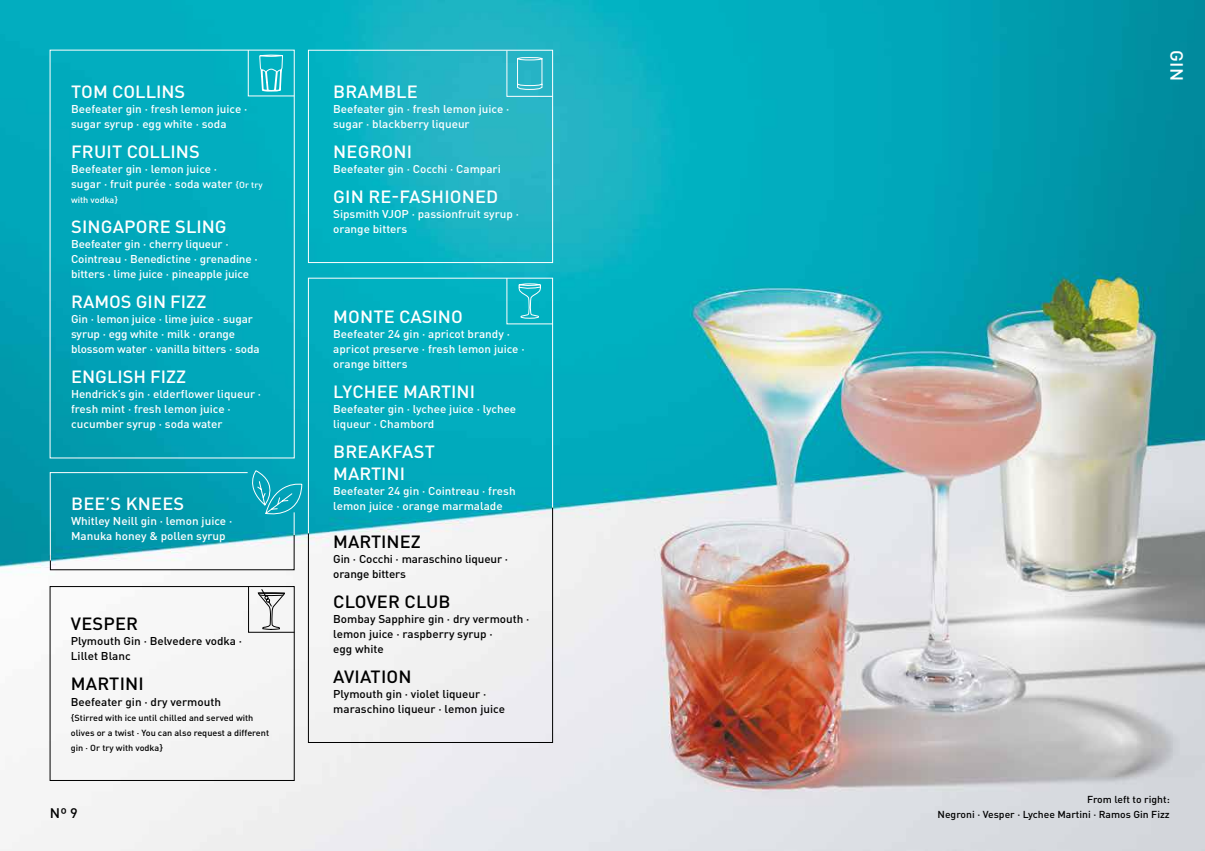
<style>
.page{position:relative;width:1205px;height:851px;background:#fff}
.page>*{position:absolute;margin:0;border:0;box-sizing:border-box;transform-origin:0 0}
.t1{font:500 17.5px/22.5px "DIN Pro";color:#fff;scale:1.04 1}
.t2{font:500 17.5px "DIN Pro";letter-spacing:.01em;color:#000;scale:1.04 1}
.t3{font:500 13.75px "DIN Pro";color:#000;scale:1.04 1}
.t4{font:500 11.25px/15px "DIN Pro";color:#fff;scale:1.04 1}
.t5{font:500 11.25px/15px "DIN Pro";color:#000;scale:1.04 1}
.t6{font:500 10px/15px "DIN Pro";color:#000;text-align:right;scale:1.04 1}
.t7{font:500 8.75px/15px "DIN Pro";color:#000;scale:1.04 1}
.t8{font:500 8.75px "DIN Pro";color:#fff;scale:1.04 1}
.s1{font-size:8.75px}
</style>
<div class="page">
<img style="left:0;top:0;width:1205px;height:850px">
<div style="left:308px;top:277px;width:245px;height:230px;background:#00adbf"></div>
<div style="left:308px;top:50px;width:245px;height:213px;border:1px solid #fff"></div>
<svg style="left:248px;top:49px;width:47px;height:48px;background:#30bfcc"></svg>
<svg style="left:506px;top:277px;width:47px;height:47px;background:#26bdcb"></svg>
<svg style="left:248px;top:585px;width:47px;height:54px"></svg>
<svg style="left:506px;top:50px;width:47px;height:47px;background:#45bfce"></svg>
<svg style="left:308px;top:507px;width:245px;height:236px"></svg>
<svg style="left:50px;top:470px;width:252px;height:100px"></svg>
<h1 class="t1" style="left:71px;top:78px;width:111px">TOM COLLINS</h1>
<p class="t4" style="left:71px;top:100px;width:171px">Beefeater gin · fresh lemon juice · sugar syrup · egg white · soda</p>
<h1 class="t1" style="left:71px;top:138px;width:125px">FRUIT COLLINS</h1>
<p class="t4" style="left:71px;top:160px;width:186px">Beefeater gin · lemon juice ·<br>sugar · fruit purée · soda water <span class="s1">{Or try</span></p>
<p class="t8" style="left:71px;top:192px;width:47px">with vodka}</p>
<h1 class="t1" style="left:71px;top:213px;width:151px">SINGAPORE SLING</h1>
<p class="t4" style="left:71px;top:235px;width:181px">Beefeater gin · cherry liqueur ·<br>Cointreau · Benedictine · grenadine · bitters · lime juice · pineapple juice</p>
<h1 class="t1" style="left:71px;top:288px;width:132px">RAMOS GIN FIZZ</h1>
<p class="t4" style="left:71px;top:310px;width:183px">Gin · lemon juice · lime juice · sugar syrup · egg white · milk · orange blossom water · vanilla bitters · soda</p>
<h1 class="t1" style="left:71px;top:363px;width:112px">ENGLISH FIZZ</h1>
<p class="t4" style="left:71px;top:385px;width:184px">Hendrick’s gin · elderflower liqueur · fresh mint · fresh lemon juice · cucumber syrup · soda water</p>
<h1 class="t1" style="left:71px;top:491px;width:110px">BEE’S KNEES</h1>
<p class="t4" style="left:71px;top:512px;width:157px">Whitley Neill gin · lemon juice ·<br>Manuka honey &amp; pollen syrup</p>
<h1 class="t2" style="left:71px;top:609px;width:66px">VESPER</h1>
<p class="t5" style="left:71px;top:632px;width:166px">Plymouth Gin · Belvedere vodka ·<br>Lillet Blanc</p>
<h1 class="t2" style="left:71px;top:669px;width:72px">MARTINI</h1>
<p class="t5" style="left:71px;top:692px;width:146px">Beefeater gin · dry vermouth</p>
<p class="t7" style="left:71px;top:708px;width:192px">{Stirred with ice until chilled and served with olives or a twist · You can also request a different gin · Or try with vodka}</p>
<p class="t3" style="left:50px;top:802px;width:28px">Nº9</p>
<h1 class="t1" style="left:333px;top:78px;width:83px">BRAMBLE</h1>
<p class="t4" style="left:333px;top:100px;width:171px">Beefeater gin · fresh lemon juice · sugar · blackberry liqueur</p>
<h1 class="t1" style="left:333px;top:138px;width:77px">NEGRONI</h1>
<p class="t4" style="left:333px;top:160px;width:163px">Beefeater gin · Cocchi · Campari</p>
<h1 class="t1" style="left:333px;top:183px;width:160px">GIN RE-FASHIONED</h1>
<p class="t4" style="left:333px;top:205px;width:180px">Sipsmith VJOP · passionfruit syrup · orange bitters</p>
<h1 class="t1" style="left:333px;top:303px;width:126px">MONTE CASINO</h1>
<p class="t4" style="left:333px;top:325px;width:186px">Beefeater 24 gin · apricot brandy · apricot preserve · fresh lemon juice · orange bitters</p>
<h1 class="t1" style="left:333px;top:378px;width:138px">LYCHEE MARTINI</h1>
<p class="t4" style="left:333px;top:400px;width:177px">Beefeater gin · lychee juice · lychee liqueur · Chambord</p>
<h1 class="t1" style="left:333px;top:438px;width:99px">BREAKFAST<br>MARTINI</h1>
<p class="t4" style="left:333px;top:482px;width:177px">Beefeater 24 gin · Cointreau · fresh lemon juice · orange marmalade</p>
<h1 class="t2" style="left:333px;top:527px;width:86px">MARTINEZ</h1>
<p class="t5" style="left:333px;top:550px;width:170px">Gin · Cocchi · maraschino liqueur · orange bitters</p>
<h1 class="t2" style="left:333px;top:587px;width:114px">CLOVER CLUB</h1>
<p class="t5" style="left:333px;top:610px;width:190px">Bombay Sapphire gin · dry vermouth · lemon juice · raspberry syrup ·<br>egg white</p>
<h1 class="t2" style="left:333px;top:662px;width:77px">AVIATION</h1>
<p class="t5" style="left:333px;top:685px;width:167px">Plymouth gin · violet liqueur · maraschino liqueur · lemon juice</p>
<h1 class="t1" style="left:1190px;top:50px;width:31px;rotate:90deg">GIN</h1>
<p class="t6" style="left:937px;top:790px;width:225px">From left to right:<br>Negroni · Vesper · Lychee Martini · Ramos Gin Fizz</p>
</div>
